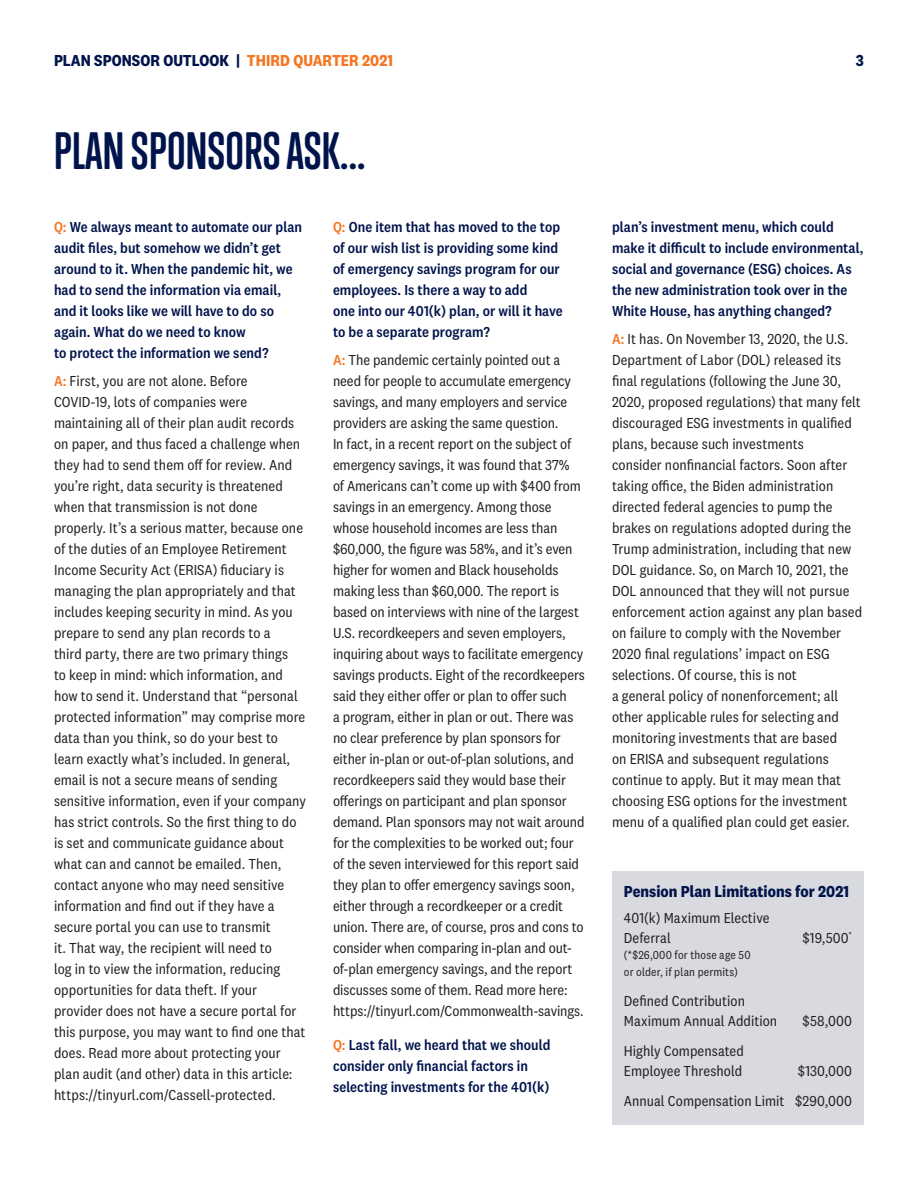
<style>
.page{position:relative;width:918px;height:1188px;background:#fff}
.page>*{position:absolute;margin:0;border:0;box-sizing:border-box;transform-origin:0 0}
._01-9_Title_Blue_-_A{font:700 48px "Trump Soft Pro";letter-spacing:.005em;color:#00144c}
._13-2_Sidebar_Head{font:700 16.5px "National 2 Narrow";color:#00144c}
._05-1_Body_First_Par{font:15px/21px "National 2 Narrow";color:#231f20}
._05-1B_Q_A_-_Questio{font:500 15px/21px "National 2 Narrow";letter-spacing:.005em;color:#00144c}
._05-1_Body_First_Par-2{font:12px/16.5px "National 2 Narrow";letter-spacing:.015em;color:#231f20}
.s1{color:#f47723}
.s2{font-weight:500;color:#f47723}
</style>
<div class="page">
<div style="left:612px;top:872px;width:252px;height:253px;background:#d8dadf"></div>
<p class="_13-2_Sidebar_Head" style="left:54px;top:50px;width:341px">PLAN SPONSOR OUTLOOK | <span class="s1">THIRD QUARTER 2021</span></p>
<p class="_01-9_Title_Blue_-_A" style="left:54px;top:121px;width:313px">PLAN SPONSORS ASK...</p>
<p class="_05-1B_Q_A_-_Questio" style="left:54px;top:216px;width:250px"><span class="s1">Q:</span> We always meant to automate our plan audit files, but somehow we didn’t get around to it. When the pandemic hit, we had to send the information via email, and it looks like we will have to do so again. What do we need to know<br>to protect the information we send?</p>
<p class="_05-1_Body_First_Par" style="left:54px;top:370px;width:253px"><span class="s2">A:</span> First, you are not alone. Before COVID-19, lots of companies were maintaining all of their plan audit records on paper, and thus faced a challenge when they had to send them off for review. And you’re right, data security is threatened when that transmission is not done properly. It’s a serious matter, because one of the duties of an Employee Retirement Income Security Act (ERISA) fiduciary is managing the plan appropriately and that includes keeping security in mind. As you prepare to send any plan records to a<br>third party, there are two primary things<br>to keep in mind: which information, and how to send it. Understand that “personal protected information” may comprise more data than you think, so do your best to learn exactly what’s included. In general, email is not a secure means of sending sensitive information, even if your company has strict controls. So the first thing to do is set and communicate guidance about what can and cannot be emailed. Then, contact anyone who may need sensitive information and find out if they have a secure portal you can use to transmit<br>it. That way, the recipient will need to<br>log in to view the information, reducing opportunities for data theft. If your provider does not have a secure portal for this purpose, you may want to find one that does. Read more about protecting your plan audit (and other) data in this article: https://tinyurl.com/Cassell-protected.</p>
<p class="_05-1B_Q_A_-_Questio" style="left:333px;top:216px;width:231px"><span class="s1">Q:</span> One item that has moved to the top of our wish list is providing some kind of emergency savings program for our employees. Is there a way to add<br>one into our 401(k) plan, or will it have to be a separate program?</p>
<p class="_05-1_Body_First_Par" style="left:333px;top:349px;width:254px"><span class="s2">A:</span> The pandemic certainly pointed out a need for people to accumulate emergency savings, and many employers and service providers are asking the same question.<br>In fact, in a recent report on the subject of emergency savings, it was found that 37%<br>of Americans can’t come up with $400 from savings in an emergency. Among those whose household incomes are less than $60,000, the figure was 58%, and it’s even higher for women and Black households making less than $60,000. The report is based on interviews with nine of the largest U.S. recordkeepers and seven employers, inquiring about ways to facilitate emergency savings products. Eight of the recordkeepers said they either offer or plan to offer such<br>a program, either in plan or out. There was no clear preference by plan sponsors for either in-plan or out-of-plan solutions, and recordkeepers said they would base their offerings on participant and plan sponsor demand. Plan sponsors may not wait around for the complexities to be worked out; four of the seven interviewed for this report said they plan to offer emergency savings soon, either through a recordkeeper or a credit union. There are, of course, pros and cons to consider when comparing in-plan and out&shy;of-plan emergency savings, and the report discusses some of them. Read more here: https://tinyurl.com/Commonwealth-savings.</p>
<p class="_05-1B_Q_A_-_Questio" style="left:333px;top:1034px;width:219px"><span class="s1">Q:</span> Last fall, we heard that we should consider only financial factors in selecting investments for the 401(k)</p>
<p class="_13-2_Sidebar_Head" style="left:856px;top:50px;width:10px">3</p>
<p class="_05-1B_Q_A_-_Questio" style="left:612px;top:216px;width:253px">plan’s investment menu, which could make it difficult to include environmental, social and governance (ESG) choices. As the new administration took over in the White House, has anything changed?</p>
<p class="_05-1_Body_First_Par" style="left:612px;top:328px;width:252px"><span class="s2">A:</span> It has. On November 13, 2020, the U.S.<br>Department of Labor (DOL) released its final regulations (following the June 30, 2020, proposed regulations) that many felt discouraged ESG investments in qualified plans, because such investments<br>consider nonfinancial factors. Soon after taking office, the Biden administration directed federal agencies to pump the brakes on regulations adopted during the Trump administration, including that new DOL guidance. So, on March 10, 2021, the DOL announced that they will not pursue enforcement action against any plan based on failure to comply with the November 2020 final regulations’ impact on ESG selections. Of course, this is not<br>a general policy of nonenforcement; all other applicable rules for selecting and monitoring investments that are based<br>on ERISA and subsequent regulations continue to apply. But it may mean that choosing ESG options for the investment menu of a qualified plan could get easier.</p>
<p class="_13-2_Sidebar_Head" style="left:624px;top:882px;width:227px">Pension Plan Limitations for 2021</p>
<p class="_05-1_Body_First_Par" style="left:624px;top:908px;width:147px;line-height:19.5px">401(k) Maximum Elective<br>Deferral</p>
<p class="_05-1_Body_First_Par" style="left:803px;top:927px;width:51px">$19,500<sup>*</sup></p>
<p class="_05-1_Body_First_Par-2" style="left:624px;top:947px;width:128px">(*$26,000 for those age 50 or older, if plan permits)</p>
<p class="_05-1_Body_First_Par" style="left:624px;top:991px;width:155px;line-height:19.5px">Defined Contribution<br>Maximum Annual Addition</p>
<p class="_05-1_Body_First_Par" style="left:803px;top:1010px;width:51px">$58,000</p>
<p class="_05-1_Body_First_Par" style="left:624px;top:1041px;width:122px;line-height:19.5px">Highly Compensated<br>Employee Threshold</p>
<p class="_05-1_Body_First_Par" style="left:798px;top:1060px;width:55px">$130,000</p>
<p class="_05-1_Body_First_Par" style="left:624px;top:1090px;width:229px">Annual Compensation Limit $290,000</p>
</div>
